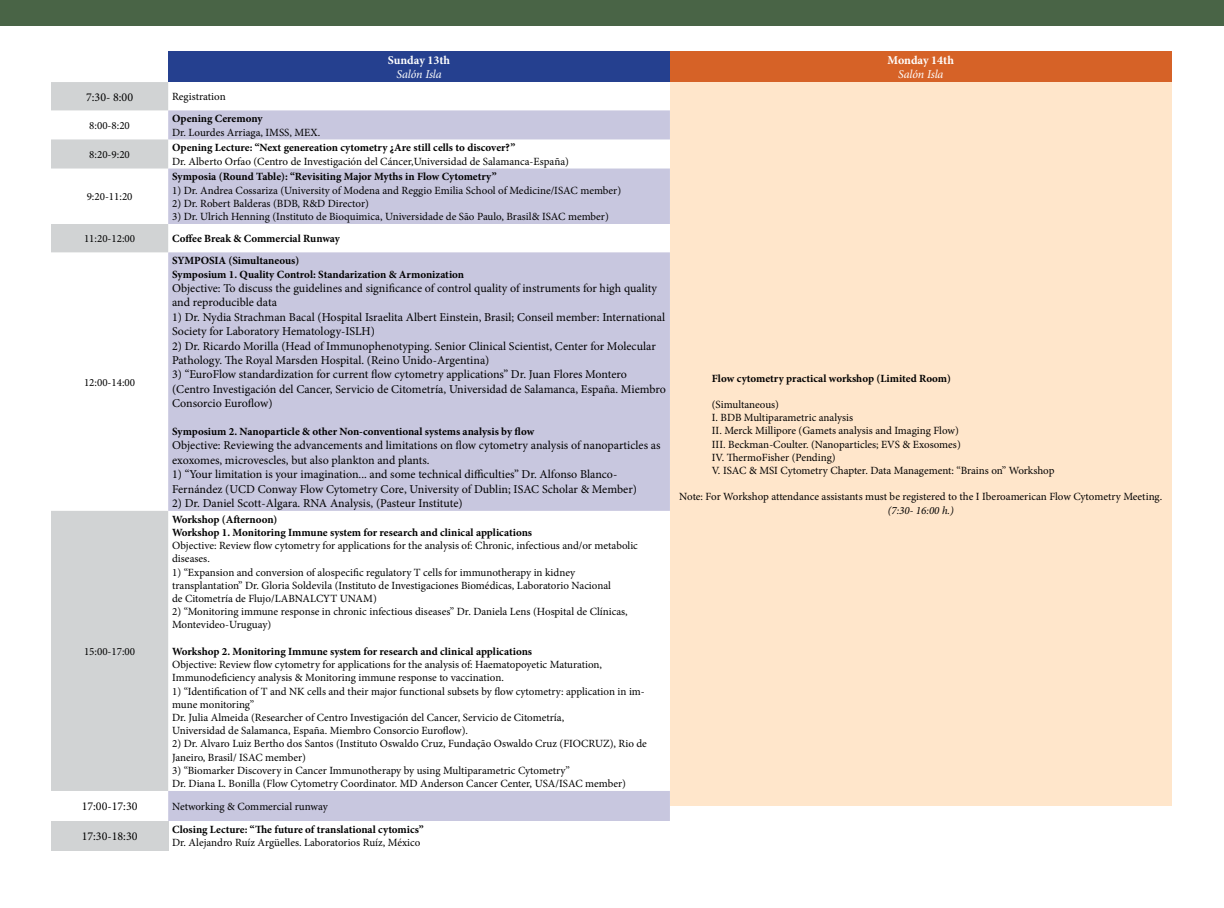
<style>
.page{position:relative;width:1224px;height:908px;background:#fff}
.page>*{position:absolute;margin:0;border:0;box-sizing:border-box;transform-origin:0 0}
.t1{font:12px/14.4px "Minion Pro";color:#000}
.t2{font:700 12px "Minion Pro";color:#fff}
.t3{font:italic 12px "Minion Pro";letter-spacing:-.01em;color:#fff}
.t4{font:11px/13.2px "Minion Pro";color:#000}
.t5{font:700 11px/13.2px "Minion Pro";color:#000}
.t6{font:italic 11px "Minion Pro";color:#000}
</style>
<div class="page">
<div style="left:168px;top:51px;width:502px;height:31px;background:#25408f"></div>
<div style="left:670px;top:51px;width:502px;height:31px;background:#d66227"></div>
<svg style="left:51px;top:82px;width:117px;height:708px;fill:#d1d3d4"></svg>
<div style="left:670px;top:82px;width:502px;height:722px;background:#ffe6cb"></div>
<svg style="left:168px;top:110px;width:502px;height:710px;fill:#c8c7df"></svg>
<div style="left:51px;top:820px;width:117px;height:29px;background:#d1d3d4"></div>
<div style="left:0;top:0;width:1224px;height:26px;background:#496446"></div>
<p class="t1" style="left:86px;top:90px;width:49px">7:30- 8:00</p>
<p class="t4" style="left:172px;top:90px;width:55px">Registration</p>
<p class="t4" style="left:89px;top:119px;width:42px">8:00-8:20</p>
<p class="t5" style="left:172px;top:112px;width:92px">Opening Ceremony</p>
<p class="t4" style="left:172px;top:125px;width:150px">Dr. Lourdes Arriaga, IMSS, MEX.</p>
<p class="t2" style="left:388px;top:51px;width:64px">Sunday 13th</p>
<p class="t3" style="left:396px;top:66px;width:47px">Salón Isla</p>
<p class="t4" style="left:89px;top:148px;width:42px">8:20-9:20</p>
<p class="t4" style="left:87px;top:190px;width:47px">9:20-11:20</p>
<p class="t5" style="left:172px;top:141px;width:345px">Opening Lecture: “Next genereation cytometry ¿Are still cells to discover?”</p>
<p class="t4" style="left:172px;top:154px;width:398px">Dr. Alberto Orfao (Centro de Investigación del Cáncer,Universidad de Salamanca-España)</p>
<p class="t5" style="left:172px;top:170px;width:326px">Symposia (Round Table): “Revisiting Major Myths in Flow Cytometry”</p>
<p class="t4" style="left:172px;top:183px;width:451px">1) Dr. Andrea Cossariza (University of Modena and Reggio Emilia School of Medicine/ISAC member)</p>
<p class="t4" style="left:172px;top:197px;width:198px">2) Dr. Robert Balderas (BDB, R&amp;D Director)</p>
<p class="t4" style="left:172px;top:210px;width:438px">3) Dr. Ulrich Henning (Instituto de Bioquimica, Universidade de São Paulo, Brasil&amp; ISAC member)</p>
<p class="t4" style="left:84px;top:232px;width:53px">11:20-12:00</p>
<p class="t5" style="left:172px;top:232px;width:169px">Coffee Break &amp; Commercial Runway</p>
<p class="t4" style="left:84px;top:375px;width:53px">12:00-14:00</p>
<p class="t4" style="left:84px;top:644px;width:53px">15:00-17:00</p>
<p class="t5" style="left:172px;top:254px;width:294px">SYMPOSIA (Simultaneous)<br>Symposium 1. Quality Control: Standarization &amp; Armonization</p>
<p class="t1" style="left:172px;top:281px;width:487px">Objective: To discuss the guidelines and significance of control quality of instruments for high quality and reproducible data</p>
<p class="t1" style="left:172px;top:309px;width:495px">1) Dr. Nydia Strachman Bacal (Hospital Israelita Albert Einstein, Brasil; Conseil member: International<br>Society for Laboratory Hematology-ISLH)</p>
<p class="t1" style="left:172px;top:338px;width:485px">2) Dr. Ricardo Morilla (Head of Immunophenotyping. Senior Clinical Scientist, Center for Molecular<br>Pathology. The Royal Marsden Hospital. (Reino Unido-Argentina)</p>
<p class="t1" style="left:172px;top:367px;width:495px">3) “EuroFlow standardization for current flow cytometry applications” Dr. Juan Flores Montero (Centro Investigación del Cancer, Servicio de Citometría, Universidad de Salamanca, España. Miembro<br>Consorcio Euroflow)</p>
<p class="t5" style="left:172px;top:424px;width:364px">Symposium 2. Nanoparticle &amp; other Non-conventional systems analysis by flow</p>
<p class="t1" style="left:172px;top:438px;width:490px">Objective: Reviewing the advancements and limitations on flow cytometry analysis of nanoparticles as exoxomes, microvescles, but also plankton and plants.</p>
<p class="t1" style="left:172px;top:467px;width:466px">1) “Your limitation is your imagination... and some technical difficulties” Dr. Alfonso Blanco-<br>Fernández (UCD Conway Flow Cytometry Core, University of Dublin; ISAC Scholar &amp; Member)</p>
<p class="t1" style="left:172px;top:495px;width:292px">2) Dr. Daniel Scott-Algara. RNA Analysis, (Pasteur Institute)</p>
<p class="t5" style="left:172px;top:512px;width:362px">Workshop (Afternoon)<br>Workshop 1. Monitoring Immune system for research and clinical applications</p>
<p class="t4" style="left:172px;top:539px;width:467px">Objective: Review flow cytometry for applications for the analysis of: Chronic, infectious and/or metabolic diseases.</p>
<p class="t4" style="left:172px;top:565px;width:440px">1) “Expansion and conversion of alospecific regulatory T cells for immunotherapy in kidney transplantation” Dr. Gloria Soldevila (Instituto de Investigaciones Biomédicas, Laboratorio Nacional de Citometría de Flujo/LABNALCYT UNAM)</p>
<p class="t4" style="left:172px;top:605px;width:457px">2) “Monitoring immune response in chronic infectious diseases” Dr. Daniela Lens (Hospital de Clínicas,<br>Montevideo-Uruguay)</p>
<p class="t5" style="left:172px;top:644px;width:362px">Workshop 2. Monitoring Immune system for research and clinical applications</p>
<p class="t4" style="left:172px;top:657px;width:432px">Objective: Review flow cytometry for applications for the analysis of: Haematopoyetic Maturation,<br>Immunodeficiency analysis &amp; Monitoring immune response to vaccination.</p>
<p class="t4" style="left:172px;top:684px;width:474px">1) “Identification of T and NK cells and their major functional subsets by flow cytometry: application in im&shy;mune monitoring”<br>Dr. Julia Almeida (Researcher of Centro Investigación del Cancer, Servicio de Citometría,<br>Universidad de Salamanca, España. Miembro Consorcio Euroflow).</p>
<p class="t4" style="left:172px;top:737px;width:476px">2) Dr. Alvaro Luiz Bertho dos Santos (Instituto Oswaldo Cruz, Fundação Oswaldo Cruz (FIOCRUZ), Rio de<br>Janeiro, Brasil/ ISAC member)</p>
<p class="t4" style="left:172px;top:763px;width:455px">3) “Biomarker Discovery in Cancer Immunotherapy by using Multiparametric Cytometry”<br>Dr. Diana L. Bonilla (Flow Cytometry Coordinator. MD Anderson Cancer Center, USA/ISAC member)</p>
<p class="t1" style="left:82px;top:799px;width:57px">17:00-17:30</p>
<p class="t4" style="left:172px;top:799px;width:157px">Networking &amp; Commercial runway</p>
<p class="t1" style="left:82px;top:828px;width:57px">17:30-18:30</p>
<p class="t5" style="left:172px;top:822px;width:253px">Closing Lecture: “The future of translational cytomics”</p>
<p class="t4" style="left:172px;top:835px;width:250px">Dr. Alejandro Ruíz Argüelles. Laboratorios Ruíz, México</p>
<p class="t2" style="left:888px;top:51px;width:68px">Monday 14th</p>
<p class="t3" style="left:898px;top:66px;width:47px">Salón Isla</p>
<p class="t5" style="left:712px;top:371px;width:241px">Flow cytometry practical workshop (Limited Room)</p>
<p class="t4" style="left:712px;top:397px;width:344px">(Simultaneous)<br>I. BDB Multiparametric analysis<br>II. Merck Millipore (Gamets analysis and Imaging Flow)<br>III. Beckman-Coulter. (Nanoparticles; EVS &amp; Exosomes)<br>IV. ThermoFisher (Pending)<br>V. ISAC &amp; MSI Cytometry Chapter. Data Management: “Brains on” Workshop</p>
<p class="t4" style="left:679px;top:490px;width:485px">Note: For Workshop attendance assistants must be registered to the I Iberoamerican Flow Cytometry Meeting.</p>
<p class="t6" style="left:888px;top:502px;width:68px">(7:30- 16:00 h.)</p>
</div>
